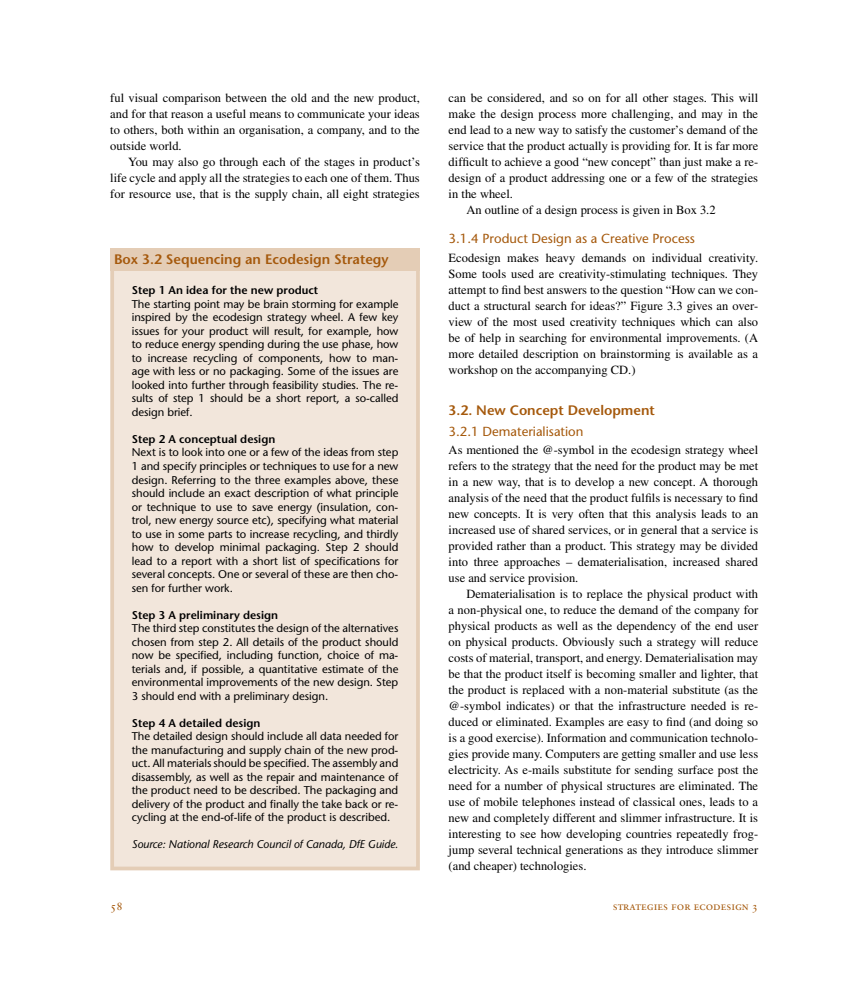
<style>
.page{position:relative;width:851px;height:993px;background:#fff}
.page>*{position:absolute;margin:0;border:0;box-sizing:border-box;transform-origin:0 0}
.t1{font:600 13.75px "Stone Sans";color:#a5590c}
.t2{font:13.12px "Stone Sans";color:#a5590c}
.t3{font:12.5px/16px "Times";color:#000;text-align:justify}
.t4{font:11.25px/13.5px "Stone Sans";letter-spacing:-.005em;color:#000;text-align:justify}
.t5{font:600 11.25px "Stone Sans";color:#000}
.t6{font:italic 11.25px "Stone Sans";letter-spacing:-.005em;color:#000}
.t7{font:11.25px "Sabon Roman SC";color:#a5590c}
</style>
<div class="page">
<div style="left:112px;top:269px;width:306px;height:599px;background:#f2e6db"></div>
<div style="left:110px;top:267px;width:310px;height:603px;border:4px solid #e4cdb6"></div>
<div style="left:110px;top:248px;width:310px;height:22px;background:#e4cdb6"></div>
<p class="t3" style="left:110px;top:89px;width:311px">ful visual comparison between the old and the new product, and for that reason a useful means to communicate your ideas to others, both within an organisation, a company, and to the outside world.</p>
<p class="t3" style="left:110px;top:153px;width:311px;text-indent:18px">You may also go through each of the stages in product’s life cycle and apply all the strategies to each one of them. Thus for resource use, that is the supply chain, all eight strategies</p>
<p class="t1" style="left:114px;top:251px;width:276px">Box 3.2 Sequencing an Ecodesign Strategy</p>
<p class="t5" style="left:132px;top:283px;width:188px">Step 1 An idea for the new product</p>
<p class="t4" style="left:132px;top:297px;width:268px">The starting point may be brain storming for example inspired by the ecodesign strategy wheel. A few key issues for your product will result, for example, how to reduce energy spending during the use phase, how to increase recycling of components, how to man&shy;age with less or no packaging. Some of the issues are looked into further through feasibility studies. The re&shy;sults of step 1 should be a short report, a so-called design brief.</p>
<p class="t5" style="left:132px;top:432px;width:145px">Step 2 A conceptual design</p>
<p class="t4" style="left:132px;top:445px;width:268px">Next is to look into one or a few of the ideas from step 1 and specify principles or techniques to use for a new design. Referring to the three examples above, these should include an exact description of what principle or technique to use to save energy (insulation, con&shy;trol, new energy source etc), specifying what material to use in some parts to increase recycling, and thirdly how to develop minimal packaging. Step 2 should lead to a report with a short list of specifications for several concepts. One or several of these are then cho&shy;sen for further work.</p>
<p class="t5" style="left:132px;top:607px;width:148px">Step 3 A preliminary design</p>
<p class="t4" style="left:132px;top:621px;width:268px">The third step constitutes the design of the alternatives chosen from step 2. All details of the product should now be specified, including function, choice of ma&shy;terials and, if possible, a quantitative estimate of the environmental improvements of the new design. Step 3 should end with a preliminary design.</p>
<p class="t5" style="left:132px;top:715px;width:130px">Step 4 A detailed design</p>
<p class="t4" style="left:132px;top:729px;width:268px">The detailed design should include all data needed for the manufacturing and supply chain of the new prod&shy;uct. All materials should be specified. The assembly and disassembly, as well as the repair and maintenance of the product need to be described. The packaging and delivery of the product and finally the take back or re&shy;cycling at the end-of-life of the product is described.</p>
<p class="t6" style="left:132px;top:837px;width:268px">Source: National Research Council of Canada, DfE Guide.</p>
<p class="t3" style="left:448px;top:89px;width:311px">can be considered, and so on for all other stages. This will</p>
<p class="t3" style="left:448px;top:105px;width:311px">make the design process more challenging, and may in the</p>
<p class="t3" style="left:448px;top:121px;width:311px">end lead to a new way to satisfy the customer’s demand of the</p>
<p class="t3" style="left:448px;top:137px;width:311px">service that the product actually is providing for. It is far more</p>
<p class="t3" style="left:448px;top:153px;width:311px">difficult to achieve a good “new concept” than just make a re-</p>
<p class="t3" style="left:448px;top:169px;width:311px">design of a product addressing one or a few of the strategies</p>
<p class="t3" style="left:448px;top:185px;width:66px">in the wheel.</p>
<p class="t3" style="left:466px;top:201px;width:251px">An outline of a design process is given in Box 3.2</p>
<p class="t2" style="left:448px;top:231px;width:248px">3.1.4 Product Design as a Creative Process</p>
<p class="t3" style="left:448px;top:249px;width:311px">Ecodesign makes heavy demands on individual creativity.<br>Some tools used are creativity-stimulating techniques. They attempt to find best answers to the question “How can we con&shy;duct a structural search for ideas?” Figure 3.3 gives an over&shy;view of the most used creativity techniques which can also be of help in searching for environmental improvements. (A more detailed description on brainstorming is available as a workshop on the accompanying CD.)</p>
<p class="t1" style="left:448px;top:401px;width:208px">3.2. New Concept Development</p>
<p class="t2" style="left:448px;top:423px;width:136px">3.2.1 Dematerialisation</p>
<p class="t3" style="left:448px;top:441px;width:311px">As mentioned the @-symbol in the ecodesign strategy wheel refers to the strategy that the need for the product may be met in a new way, that is to develop a new concept. A thorough analysis of the need that the product fulfils is necessary to find new concepts. It is very often that this analysis leads to an increased use of shared services, or in general that a service is provided rather than a product. This strategy may be divided into three approaches – dematerialisation, increased shared use and service provision.</p>
<p class="t3" style="left:448px;top:585px;width:311px;text-indent:18px">Dematerialisation is to replace the physical product with a non-physical one, to reduce the demand of the company for physical products as well as the dependency of the end user on physical products. Obviously such a strategy will reduce costs of material, transport, and energy. Dematerialisation may be that the product itself is becoming smaller and lighter, that the product is replaced with a non-material substitute (as the @-symbol indicates) or that the infrastructure needed is re&shy;duced or eliminated. Examples are easy to find (and doing so is a good exercise). Information and communication technolo&shy;gies provide many. Computers are getting smaller and use less electricity. As e-mails substitute for sending surface post the need for a number of physical structures are eliminated. The use of mobile telephones instead of classical ones, leads to a new and completely different and slimmer infrastructure. It is interesting to see how developing countries repeatedly frog&shy;jump several technical generations as they introduce slimmer (and cheaper) technologies.</p>
<p class="t7" style="left:110px;top:899px;width:14px">58</p>
<p class="t7" style="left:612px;top:899px;width:147px">strategies for ecodesign 3</p>
</div>
